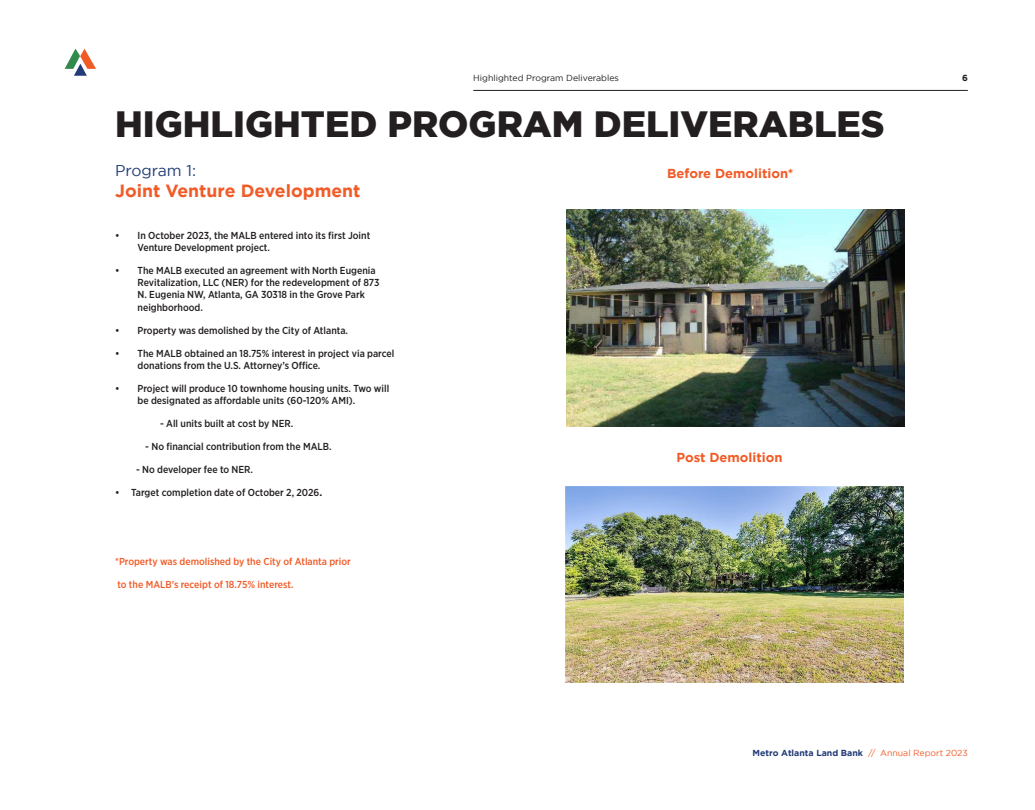
<style>
.page{position:relative;width:1035px;height:810px;background:#fff}
.page>*{position:absolute;margin:0;border:0;box-sizing:border-box;transform-origin:0 0}
.t1{font:900 36.5px "Gotham";color:#231f20}
.t2{font:700 17.62px "Gotham";color:#f15b27}
.t3{font:15.62px "Gotham";color:#233c77}
.t4{font:700 13px "Gotham";color:#f15b27}
.t5{font:500 10.12px/12.1px "Gotham Narrow";color:#231f20}
.t6{font:500 10.12px "Gotham Narrow";color:#f15b27}
.t7{font:700 8.75px "Gotham";color:#233c77}
.t8{font:8.75px "Gotham";color:#231f20}
.t9{font:700 8.75px "Gotham";color:#231f20}
.s1{font-family:"Gotham";font-weight:700}
.s2{font-weight:400;color:#f15b27}
</style>
<div class="page">
<svg style="left:65px;top:49px;width:31px;height:27px"></svg>
<hr style="left:473px;top:90px;width:495px;height:1px;background:#231f20">
<img style="left:566px;top:209px;width:339px;height:218px">
<img style="left:565px;top:486px;width:338px;height:196px">
<p class="t8" style="left:473px;top:72px;width:147px">Highlighted Program Deliverables</p>
<p class="t1" style="left:115px;top:99px;width:771px">HIGHLIGHTED PROGRAM DELIVERABLES</p>
<p class="t3" style="left:115px;top:161px;width:83px">Program 1:</p>
<p class="t2" style="left:115px;top:179px;width:247px">Joint Venture Development</p>
<p class="t5" style="left:138px;top:229px;width:234px;text-indent:-22px">• In October 2023, the MALB entered into its first Joint<br>Venture Development project.</p>
<p class="t5" style="left:138px;top:264px;width:244px;text-indent:-22px">• The MALB executed an agreement with North Eugenia Revitalization, LLC (NER) for the redevelopment of 873<br>N. Eugenia NW, Atlanta, GA 30318 in the Grove Park neighborhood.</p>
<p class="t5" style="left:115px;top:324px;width:235px">• Property was demolished by the City of Atlanta.</p>
<p class="t5" style="left:138px;top:347px;width:258px;text-indent:-22px">• The MALB obtained an 18.75% interest in project via parcel donations from the U.S. Attorney’s Office.</p>
<p class="t5" style="left:138px;top:382px;width:253px;text-indent:-22px">• Project will produce 10 townhome housing units. Two will be designated as affordable units (60-120% AMI).</p>
<p class="t5" style="left:160px;top:417px;width:135px">- All units built at cost by NER.</p>
<p class="t5" style="left:145px;top:440px;width:188px">- No financial contribution from the MALB.</p>
<p class="t5" style="left:136px;top:463px;width:119px">- No developer fee to NER.</p>
<p class="t5" style="left:115px;top:486px;width:209px">• Target completion date of October 2, 2026<span class="s1">.</span></p>
<p class="t4" style="left:667px;top:165px;width:128px">Before Demolition*</p>
<p class="t4" style="left:676px;top:448px;width:107px">Post Demolition</p>
<p class="t6" style="left:115px;top:555px;width:237px">*Property was demolished by the City of Atlanta prior</p>
<p class="t6" style="left:117px;top:578px;width:178px">to the MALB’s receipt of 18.75% interest.</p>
<p class="t9" style="left:962px;top:72px;width:7px">6</p>
<p class="t7" style="left:753px;top:747px;width:217px">Metro Atlanta Land Bank <span class="s2">// Annual Report 2023</span></p>
</div>
